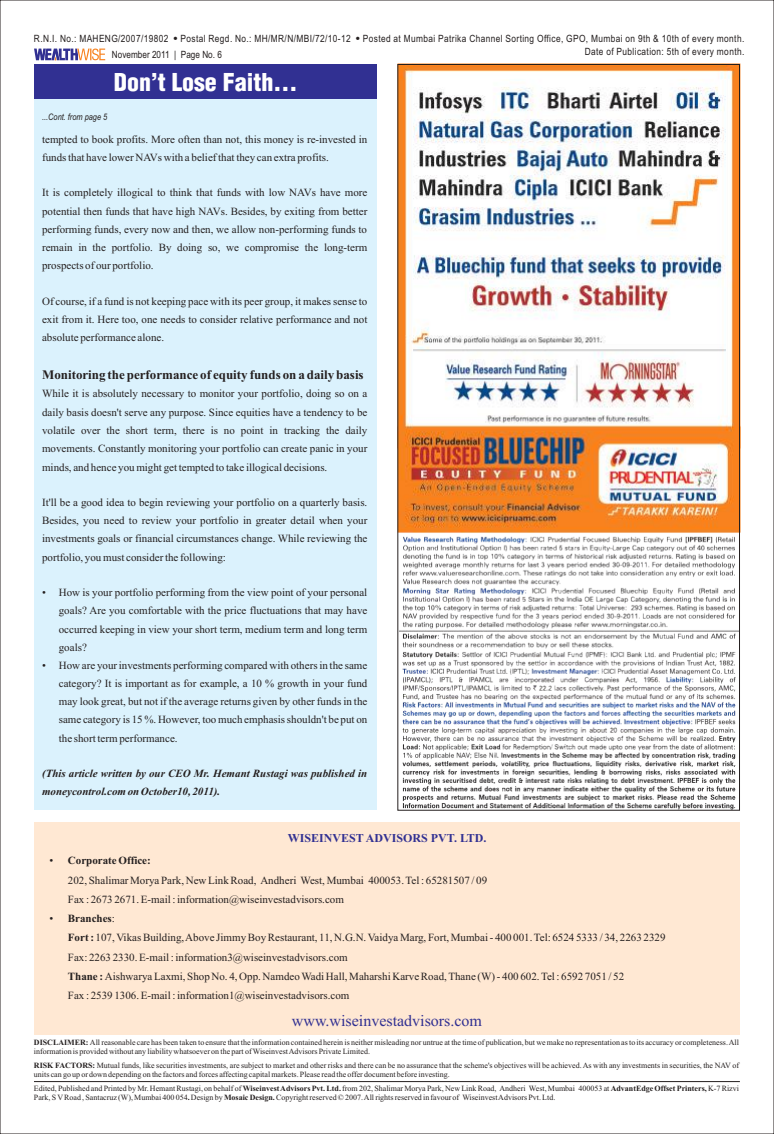
<style>
.page{position:relative;width:774px;height:1134px;background:#fff}
.page>*{position:absolute;margin:0;border:0;box-sizing:border-box;transform-origin:0 0}
.t1{font:24px "Switzerland Cond Black";color:#fff}
.t2{font:16px "Times New Roman";color:#313092}
.t3{font:700 13px "Times New Roman";color:#241f1f}
.t4{font:700 12px "Times New Roman";color:#313092}
.t5{font:11px/18.3px "Times New Roman";color:#241f1f;text-align:justify}
.t6{font:italic 700 11px/18.3px "Times New Roman";color:#241f1f}
.t7{font:10px "Arial Narrow";letter-spacing:.035em;color:#241f1f}
.t8{font:10px "Arial Narrow";color:#241f1f}
.t9{font:italic 9px "Arial Narrow";color:#241f1f}
.t10{font:8px/8.9px "Times New Roman";color:#241f1f}
.s1{font-family:"Arial";font-weight:900;font-style:italic}
.s2{font-weight:700}
</style>
<div class="page">
<hr style="left:34px;top:1081px;width:706px;height:1px;background:#241f1f">
<div style="left:34px;top:822px;width:706px;height:212px;background:#ffe8d3"></div>
<div style="left:34px;top:64px;width:343px;height:746px;background:#dbf2fd"></div>
<svg style="left:34px;top:49px;width:71px;height:11px"></svg>
<div style="left:34px;top:64px;width:343px;height:35px;background:#313092"></div>
<img style="left:397px;top:64px;width:341px;height:746px">
<p class="t7" style="left:34px;top:34px;width:712px">R.N.I. No.: MAHENG/2007/19802 <span class="s1">•</span> Postal Regd. No.: MH/MR/N/MBI/72/10-12 <span class="s1">•</span> Posted at Mumbai Patrika Channel Sorting Office, GPO, Mumbai on 9th &amp; 10th of every month.</p>
<p class="t8" style="left:112px;top:50px;width:112px">November 2011 | Page No. 6</p>
<h1 class="t1" style="left:114px;top:67px;width:185px">Don't Lose Faith...</h1>
<p class="t9" style="left:42px;top:114px;width:67px">...Cont. from page 5</p>
<p class="t5" style="left:42px;top:131px;width:327px">tempted to book profits. More often than not, this money is re-invested in funds that have lower NAVs with a belief that they can extra profits.</p>
<p class="t5" style="left:42px;top:185px;width:327px">It is completely illogical to think that funds with low NAVs have more potential then funds that have high NAVs. Besides, by exiting from better performing funds, every now and then, we allow non-performing funds to remain in the portfolio. By doing so, we compromise the long-term prospects of our portfolio.</p>
<p class="t5" style="left:42px;top:293px;width:327px">Of course, if a fund is not keeping pace with its peer group, it makes sense to exit from it. Here too, one needs to consider relative performance and not absolute performance alone.</p>
<p class="t3" style="left:42px;top:370px;width:323px">Monitoring the performance of equity funds on a daily basis</p>
<p class="t5" style="left:42px;top:386px;width:327px">While it is absolutely necessary to monitor your portfolio, doing so on a daily basis doesn't serve any purpose. Since equities have a tendency to be volatile over the short term, there is no point in tracking the daily movements. Constantly monitoring your portfolio can create panic in your minds, and hence you might get tempted to take illogical decisions.</p>
<p class="t5" style="left:42px;top:494px;width:327px">It'll be a good idea to begin reviewing your portfolio on a quarterly basis.<br>Besides, you need to review your portfolio in greater detail when your investments goals or financial circumstances change. While reviewing the portfolio, you must consider the following:</p>
<p class="t5" style="left:59px;top:584px;width:310px;text-indent:-17px">• How is your portfolio performing from the view point of your personal goals? Are you comfortable with the price fluctuations that may have occurred keeping in view your short term, medium term and long term goals?</p>
<p class="t5" style="left:59px;top:657px;width:310px;text-indent:-17px">• How are your investments performing compared with others in the same category? It is important as for example, a 10 % growth in your fund may look great, but not if the average returns given by other funds in the same category is 15 %. However, too much emphasis shouldn't be put on the short term performance.</p>
<p class="t6" style="left:42px;top:765px;width:327px">(This article written by our CEO Mr. Hemant Rustagi was published in moneycontrol.com on October10, 2011).</p>
<p class="t4" style="left:288px;top:834px;width:200px">WISEINVEST ADVISORS PVT. LTD.</p>
<p class="t7" style="left:585px;top:48px;width:161px">Date of Publication: 5th of every month.</p>
<p class="t5" style="left:68px;top:852px;width:421px;line-height:19.2px;text-align:left;text-indent:-18px">• <span class="s2">Corporate Office:<br></span>202, Shalimar Morya Park, New Link Road, Andheri West, Mumbai 400053. Tel : 65281507 / 09<br>Fax : 2673 2671. E-mail : information@wiseinvestadvisors.com</p>
<p class="t5" style="left:68px;top:910px;width:599px;line-height:19.2px;text-align:left;text-indent:-18px">• <span class="s2">Branches</span>:<br><span class="s2">Fort :</span> 107, Vikas Building, Above Jimmy Boy Restaurant, 11, N.G.N. Vaidya Marg, Fort, Mumbai - 400 001. Tel: 6524 5333 / 34, 2263 2329<br>Fax: 2263 2330. E-mail : information3@wiseinvestadvisors.com<br><span class="s2">Thane :</span> Aishwarya Laxmi, Shop No. 4, Opp. Namdeo Wadi Hall, Maharshi Karve Road, Thane (W) - 400 602. Tel : 6592 7051 / 52<br>Fax : 2539 1306. E-mail : information1@wiseinvestadvisors.com</p>
<h2 class="t2" style="left:292px;top:1014px;width:192px">www.wiseinvestadvisors.com</h2>
<p class="t10" style="left:34px;top:1039px;width:707px"><span class="s2">DISCLAIMER:</span> All reasonable care has been taken to ensure that the information contained herein is neither misleading nor untrue at the time of publication, but we make no representation as to its accuracy or completeness. All information is provided without any liability whatsoever on the part of Wiseinvest Advisors Private Limited.</p>
<p class="t10" style="left:34px;top:1062px;width:707px"><span class="s2">RISK FACTORS:</span> Mutual funds, like securities investments, are subject to market and other risks and there can be no assurance that the scheme's objectives will be achieved. As with any investments in securities, the NAV of units can go up or down depending on the factors and forces affecting capital markets. Please read the offer document before investing.</p>
<p class="t10" style="left:34px;top:1085px;width:707px">Edited, Published and Printed by Mr. Hemant Rustagi, on behalf of <span class="s2">Wiseinvest Advisors Pvt. Ltd.</span> from 202, Shalimar Morya Park, New Link Road, Andheri West, Mumbai 400053 at <span class="s2">AdvantEdge Offset Printers,</span> K-7 Rizvi<br>Park, S VRoad , Santacruz (W), Mumbai 400 054<span class="s2">.</span> Design by <span class="s2">Mosaic Design.</span> Copyright reserved © 2007. All rights reserved in favour of Wiseinvest Advisors Pvt. Ltd.</p>
</div>
